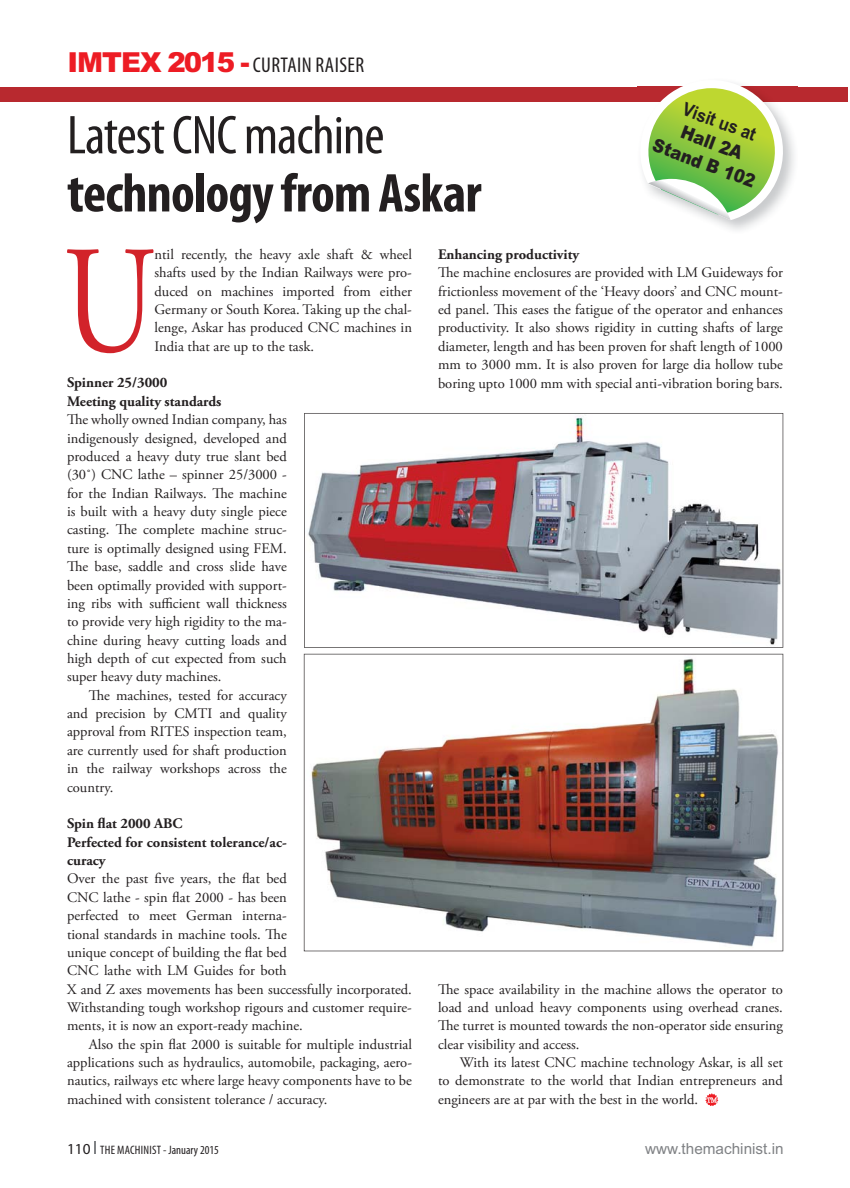
<style>
.page{position:relative;width:850px;height:1188px;background:#fff}
.page>*{position:absolute;margin:0;border:0;box-sizing:border-box;transform-origin:0 0}
.t1{font:153px "Adobe Garamond Pro";color:#d2232a;scale:.8 1}
.t2{font:700 condensed 55.05px "Myriad Pro";letter-spacing:-.015em;color:#231f20}
.t3{font:condensed 55.05px "Myriad Pro";letter-spacing:-.015em;color:#231f20}
.t4{font:condensed 21.45px "Myriad Pro";letter-spacing:.02em;color:#231f20}
.t5{font:900 18.3px/21.9px "Arial";color:#231f20;text-align:center;scale:.89 1}
.t6{font:700 18.3px "Arial";color:#231f20;scale:.89 1}
.t7{font:15.3px "Arial";color:#808285}
.t8{font:14.55px/18.3px "Adobe Garamond Pro";color:#231f20;text-align:justify}
.t9{font:700 14.55px/18.3px "Adobe Garamond Pro";color:#231f20}
.t10{font:condensed 12.3px "Myriad Pro";letter-spacing:.015em;color:#231f20}
.s1{font-family:"Arial";font-weight:900;font-stretch:normal;font-size:27.6px;color:#ed1c24}
.s2{font-stretch:normal;font-size:15.3px}
</style>
<div class="page">
<div style="left:0;top:87px;width:848px;height:15px;background:#b8292f"></div>
<svg style="left:94px;top:1141px;width:1px;height:13px"></svg>
<svg style="left:705px;top:1093px;width:13px;height:13px"></svg>
<img style="left:711px;top:86px;width:87px;height:144px">
<img style="left:793px;top:87px;width:5px;height:15px">
<svg style="left:637px;top:84px;width:156px;height:136px"></svg>
<svg style="left:304px;top:413px;width:479px;height:235px"></svg>
<img style="left:304px;top:654px;width:479px;height:297px">
<h3 class="t4" style="left:68px;top:57px;width:298px"><span class="s1">IMTEX 2015 -</span>CURTAIN RAISER</h3>
<h2 class="t3" style="left:67px;top:115px;width:319px">Latest CNC machine</h2>
<h2 class="t2" style="left:67px;top:173px;width:416px">technology from Askar</h2>
<p class="t6" style="left:686px;top:102px;width:88px;rotate:20deg">Visit us at</p>
<p class="t5" style="left:664px;top:115px;width:123px;rotate:20deg">Hall 2A<br>Stand B 102</p>
<h1 class="t1" style="left:63px;top:243px;width:116px">U</h1>
<p class="t8" style="left:155px;top:246px;width:259px">ntil recently, the heavy axle shaft &amp; wheel shafts used by the Indian Railways were pro&shy;duced on machines imported from either Germany or South Korea. Taking up the chal&shy;lenge, Askar has produced CNC machines in India that are up to the task.</p>
<p class="t9" style="left:67px;top:375px;width:156px">Spinner 25/3000<br>Meeting quality standards</p>
<p class="t8" style="left:67px;top:412px;width:221px">The wholly owned Indian company, has indigenously designed, developed and produced a heavy duty true slant bed (30˚) CNC lathe – spinner 25/3000 - for the Indian Railways. The machine is built with a heavy duty single piece casting. The complete machine struc&shy;ture is optimally designed using FEM.<br>The base, saddle and cross slide have been optimally provided with support&shy;ing ribs with sufficient wall thickness to provide very high rigidity to the ma&shy;chine during heavy cutting loads and high depth of cut expected from such super heavy duty machines.</p>
<p class="t8" style="left:67px;top:687px;width:221px;text-indent:22px">The machines, tested for accuracy and precision by CMTI and quality approval from RITES inspection team, are currently used for shaft production in the railway workshops across the country.</p>
<p class="t9" style="left:67px;top:816px;width:221px">Spin flat 2000 ABC<br>Perfected for consistent tolerance/ac&shy;curacy</p>
<p class="t8" style="left:67px;top:871px;width:346px;text-align:left">Over the past five years, the flat bed<br>CNC lathe - spin flat 2000 - has been<br>perfected to meet German interna-<br>tional standards in machine tools. The<br>unique concept of building the flat bed<br>CNC lathe with LM Guides for both<br>X and Z axes movements has been successfully incorporated.<br>Withstanding tough workshop rigours and customer require&shy;ments, it is now an export-ready machine.</p>
<p class="t8" style="left:67px;top:1036px;width:346px;text-indent:22px">Also the spin flat 2000 is suitable for multiple industrial applications such as hydraulics, automobile, packaging, aero&shy;nautics, railways etc where large heavy components have to be machined with consistent tolerance / accuracy.</p>
<p class="t9" style="left:438px;top:246px;width:143px">Enhancing productivity</p>
<p class="t8" style="left:438px;top:265px;width:346px">The machine enclosures are provided with LM Guideways for frictionless movement of the ‘Heavy doors’ and CNC mount&shy;ed panel. This eases the fatigue of the operator and enhances productivity. It also shows rigidity in cutting shafts of large diameter, length and has been proven for shaft length of 1000 mm to 3000 mm. It is also proven for large dia hollow tube boring upto 1000 mm with special anti-vibration boring bars.</p>
<p class="t8" style="left:438px;top:981px;width:346px">The space availability in the machine allows the operator to load and unload heavy components using overhead cranes.<br>The turret is mounted towards the non-operator side ensuring clear visibility and access.</p>
<p class="t8" style="left:438px;top:1055px;width:346px;text-indent:22px">With its latest CNC machine technology Askar, is all set to demonstrate to the world that Indian entrepreneurs and engineers are at par with the best in the world.</p>
<p class="t10" style="left:67px;top:1145px;width:153px"><span class="s2">110</span> THE MACHINIST - January 2015</p>
<p class="t7" style="left:645px;top:1143px;width:140px">www.themachinist.in</p>
</div>
